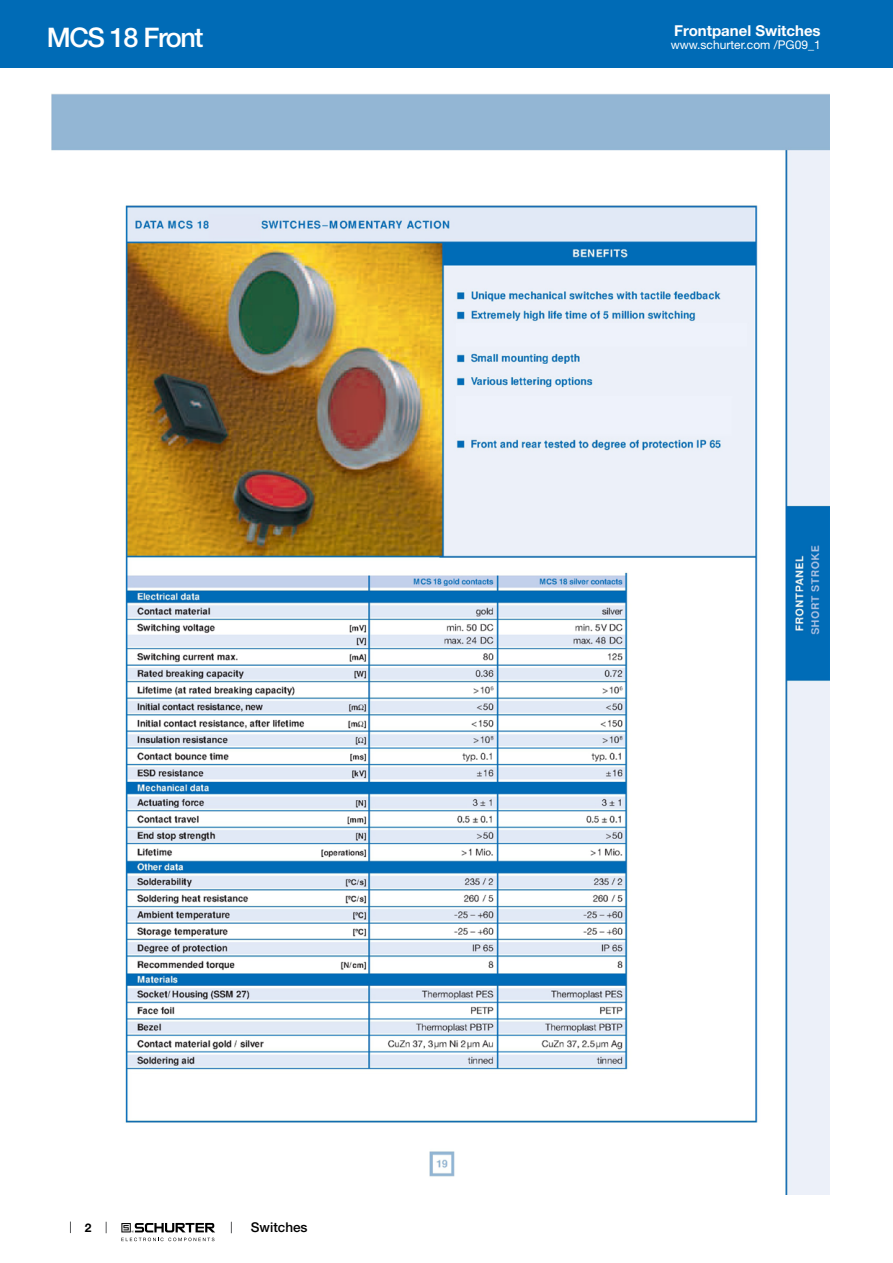
<style>
.page{position:relative;width:893px;height:1263px;background:#fff}
.page>*{position:absolute;margin:0;border:0;box-sizing:border-box;transform-origin:0 0}
.t1{font:500 27px "Helvetica Neue LT";letter-spacing:-.05em;color:#fff}
.t2{font:700 15px "Helvetica Neue LT";color:#fff}
.t3{font:500 13.5px "Helvetica Neue LT";color:#000}
.t4{font:12px "Helvetica Neue LT";color:#fff}
.t5{font:700 12px "Helvetica Neue LT";color:#000}
</style>
<div class="page">
<svg style="left:70px;top:1221px;width:1px;height:12px"></svg>
<svg style="left:121px;top:1223px;width:94px;height:18px"></svg>
<div style="left:0;top:0;width:893px;height:68px;background:#006bb6"></div>
<img style="left:51px;top:94px;width:778px;height:1101px">
<h1 class="t1" style="left:47px;top:21px;width:158px">MCS 18 Front</h1>
<p class="t2" style="left:674px;top:21px;width:148px">Frontpanel Switches</p>
<p class="t4" style="left:671px;top:38px;width:151px">www.schurter.com /PG09_1</p>
<p class="t5" style="left:85px;top:1220px;width:8px">2</p>
<p class="t3" style="left:251px;top:1219px;width:58px">Switches</p>
</div>
